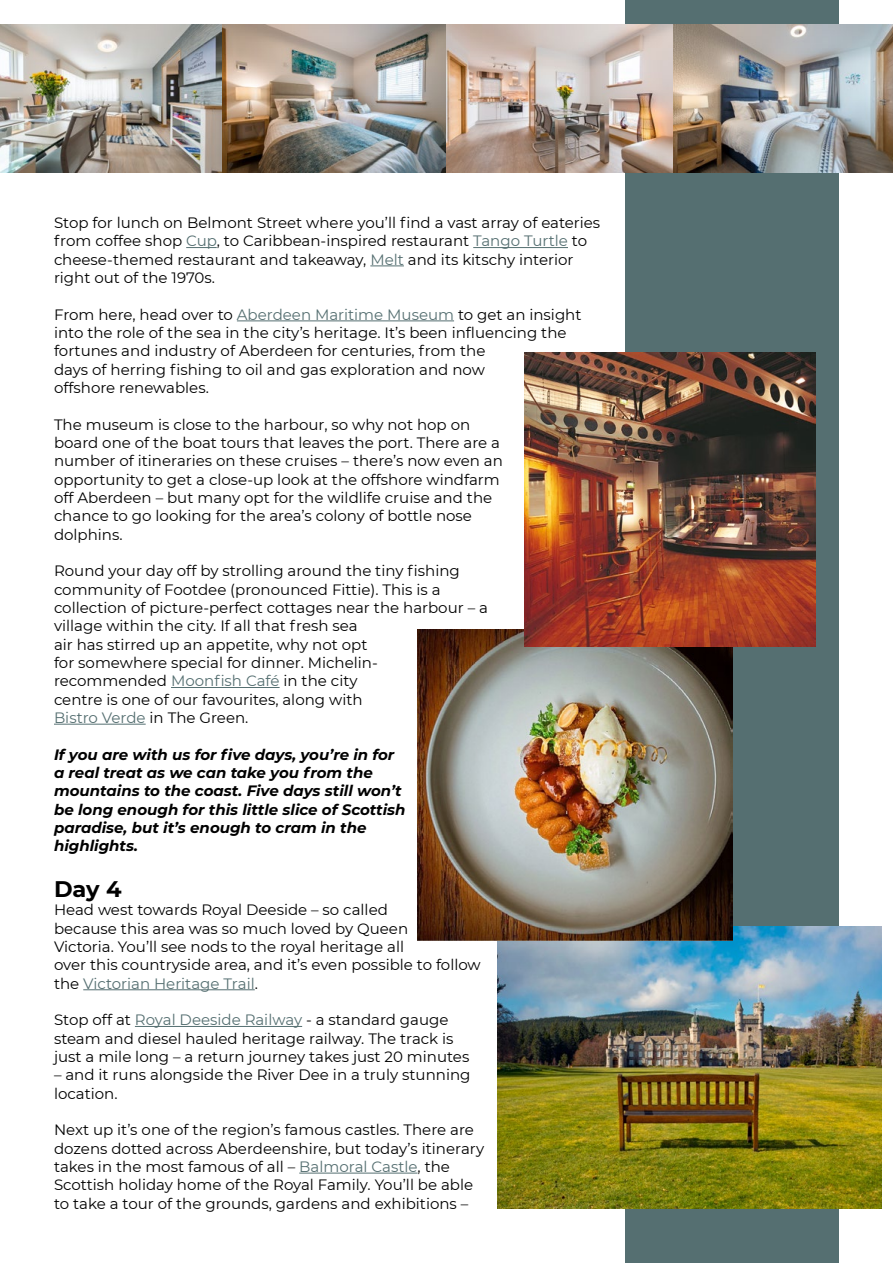
<style>
.page{position:relative;width:893px;height:1263px;background:#fff}
.page>*{position:absolute;margin:0;border:0;box-sizing:border-box;transform-origin:0 0}
.t1{font:700 22.5px "Montserrat";color:#000}
.t2{font:15px/18.3px "Montserrat";color:#000}
.t3{font:italic 700 15px/18.3px "Montserrat";color:#000}
.s1{color:#556f71}
</style>
<div class="page">
<hr style="left:186px;top:247px;width:31px;height:1px;background:#556f71">
<hr style="left:473px;top:247px;width:95px;height:1px;background:#556f71">
<hr style="left:370px;top:265px;width:34px;height:1px;background:#556f71">
<hr style="left:237px;top:320px;width:217px;height:1px;background:#556f71">
<hr style="left:171px;top:687px;width:109px;height:1px;background:#556f71">
<hr style="left:54px;top:724px;width:92px;height:1px;background:#556f71">
<hr style="left:83px;top:989px;width:172px;height:1px;background:#556f71">
<hr style="left:135px;top:1026px;width:167px;height:1px;background:#556f71">
<hr style="left:299px;top:1173px;width:119px;height:1px;background:#556f71">
<div style="left:626px;top:0;width:213px;height:1263px;background:#556f71"></div>
<img style="left:0;top:24px;width:893px;height:149px">
<img style="left:497px;top:926px;width:384px;height:282px">
<img style="left:418px;top:630px;width:314px;height:311px">
<img style="left:525px;top:352px;width:290px;height:294px">
<p class="t2" style="left:54px;top:213px;width:548px">Stop for lunch on Belmont Street where you’ll find a vast array of eateries from coffee shop <span class="s1">Cup</span>, to Caribbean-inspired restaurant <span class="s1">Tango Turtle</span> to cheese-themed restaurant and takeaway, <span class="s1">Melt</span> and its kitschy interior right out of the 1970s.</p>
<p class="t2" style="left:54px;top:305px;width:529px">From here, head over to <span class="s1">Aberdeen Maritime Museum</span> to get an insight into the role of the sea in the city’s heritage. It’s been influencing the fortunes and industry of Aberdeen for centuries, from the<br>days of herring fishing to oil and gas exploration and now<br>offshore renewables.</p>
<p class="t2" style="left:54px;top:415px;width:450px">The museum is close to the harbour, so why not hop on board one of the boat tours that leaves the port. There are a number of itineraries on these cruises – there’s now even an opportunity to get a close-up look at the offshore windfarm off Aberdeen – but many opt for the wildlife cruise and the chance to go looking for the area’s colony of bottle nose dolphins.</p>
<p class="t2" style="left:54px;top:561px;width:435px">Round your day off by strolling around the tiny fishing community of Footdee (pronounced Fittie). This is a collection of picture-perfect cottages near the harbour – a village within the city. If all that fresh sea<br>air has stirred up an appetite, why not opt<br>for somewhere special for dinner. Michelin&shy;recommended <span class="s1">Moonfish Café</span> in the city<br>centre is one of our favourites, along with<br><span class="s1">Bistro Verde</span> in The Green.</p>
<p class="t3" style="left:54px;top:744px;width:353px">If you are with us for five days, you’re in for a real treat as we can take you from the mountains to the coast. Five days still won’t be long enough for this little slice of Scottish paradise, but it’s enough to cram in the highlights.</p>
<h1 class="t1" style="left:54px;top:873px;width:69px">Day 4</h1>
<p class="t2" style="left:54px;top:900px;width:428px">Head west towards Royal Deeside – so called<br>because this area was so much loved by Queen<br>Victoria. You’ll see nods to the royal heritage all<br>over this countryside area, and it’s even possible to follow the <span class="s1">Victorian Heritage Trail</span>.</p>
<p class="t2" style="left:54px;top:1010px;width:417px">Stop off at <span class="s1">Royal Deeside Railway</span> - a standard gauge steam and diesel hauled heritage railway. The track is just a mile long – a return journey takes just 20 minutes</p>
<p class="t2" style="left:54px;top:1065px;width:418px">– and it runs alongside the River Dee in a truly stunning location.</p>
<p class="t2" style="left:54px;top:1120px;width:432px">Next up it’s one of the region’s famous castles. There are dozens dotted across Aberdeenshire, but today’s itinerary takes in the most famous of all – <span class="s1">Balmoral Castle</span>, the Scottish holiday home of the Royal Family. You’ll be able to take a tour of the grounds, gardens and exhibitions –</p>
</div>
